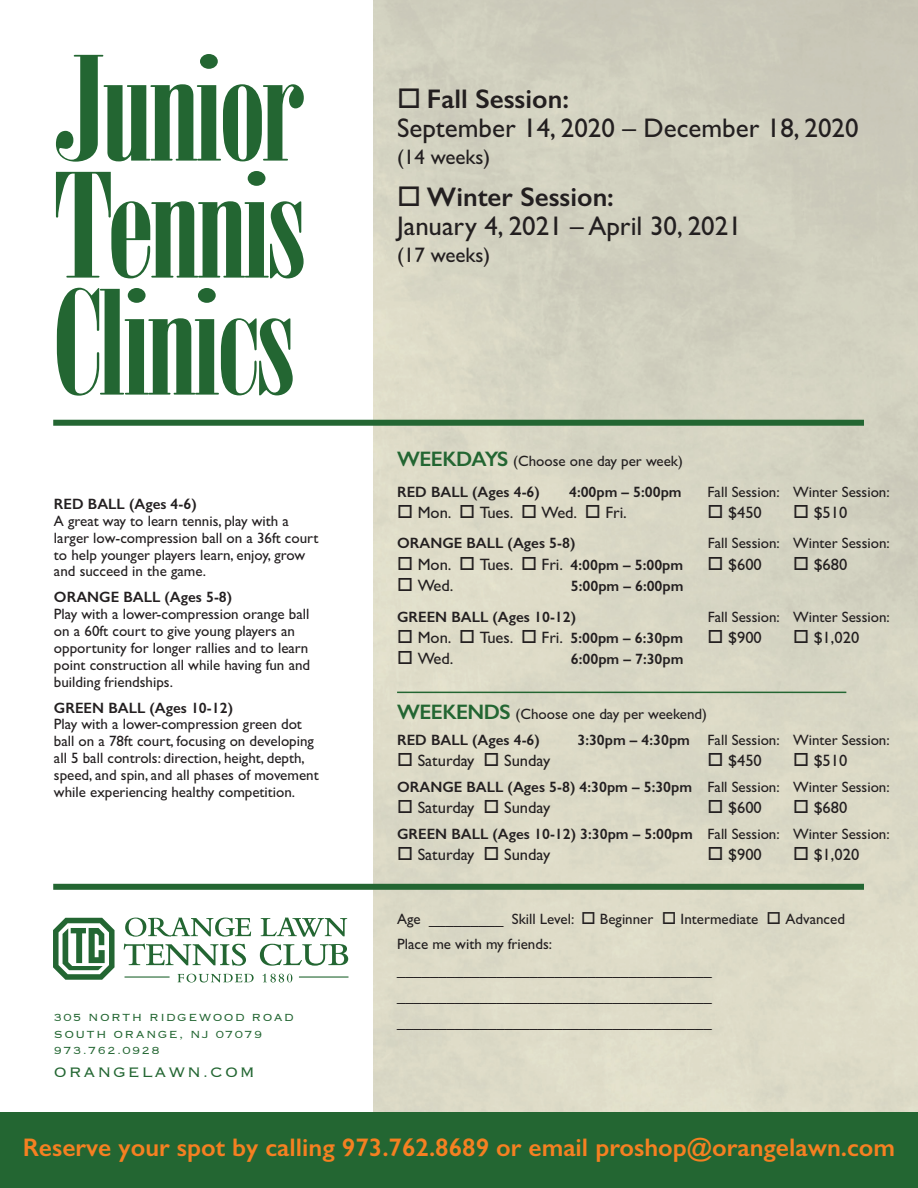
<style>
.page{position:relative;width:918px;height:1188px;background:#fff}
.page>*{position:absolute;margin:0;border:0;box-sizing:border-box;transform-origin:0 0}
.t1{font:144px/117px "Onyx";letter-spacing:-.025em;color:#236632;text-align:justify;scale:1.2 1}
.t2{font:27px/28.8px "Gill Sans";color:#231f20}
.t3{font:600 25.5px "Gill Sans";color:#f58021}
.t4{font:21px "Gill Sans";color:#231f20}
.t5{font:300 18px "Copperplate";letter-spacing:.1em;color:#236632}
.t6{font:16.5px "Gill Sans";color:#231f20}
.t7{font:15px/16.8px "Gill Sans";color:#231f20}
.t8{font:600 15px/30.3px "Gill Sans";color:#231f20}
.t9{font:300 13.5px/16.5px "Copperplate";letter-spacing:.1em;color:#236632}
.s1{font-weight:600}
.s2{font-weight:600;font-size:21px;color:#236632}
.s3{font-weight:600;font-size:15px}
.s4{font-weight:400}
</style>
<div class="page">
<img style="left:373px;top:0;width:545px;height:1113px">
<svg style="left:125px;top:918px;width:126px;height:19px"></svg>
<svg style="left:261px;top:918px;width:86px;height:19px"></svg>
<svg style="left:124px;top:944px;width:122px;height:22px"></svg>
<svg style="left:260px;top:944px;width:88px;height:22px"></svg>
<svg style="left:54px;top:918px;width:61px;height:62px"></svg>
<svg style="left:178px;top:974px;width:76px;height:8px"></svg>
<svg style="left:263px;top:974px;width:29px;height:8px"></svg>
<hr style="left:124px;top:976px;width:46px;height:2px;background:#236632">
<hr style="left:299px;top:976px;width:50px;height:2px;background:#236632">
<div style="left:0;top:1113px;width:918px;height:75px;background:#236632"></div>
<div style="left:53px;top:884px;width:811px;height:6px;background:#236632"></div>
<div style="left:53px;top:420px;width:811px;height:6px;background:#236632"></div>
<hr style="left:397px;top:692px;width:449px;height:1px;background:#236632">
<h1 class="t1" style="left:54px;top:52px;width:212px">Junior Tennis Clinics</h1>
<p class="t8" style="left:54px;top:490px;width:144px">RED BALL (Ages 4-6)</p>
<p class="t7" style="left:54px;top:514px;width:266px">A great way to learn tennis, play with a larger low-compression ball on a 36ft court to help younger players learn, enjoy, grow and succeed in the game.</p>
<p class="t8" style="left:54px;top:584px;width:180px">ORANGE BALL (Ages 5-8)</p>
<p class="t7" style="left:54px;top:607px;width:258px">Play with a lower-compression orange ball on a 60ft court to give young players an opportunity for longer rallies and to learn point construction all while having fun and building friendships.</p>
<p class="t8" style="left:54px;top:694px;width:181px">GREEN BALL (Ages 10-12)</p>
<p class="t7" style="left:54px;top:718px;width:266px">Play with a lower-compression green dot ball on a 78ft court, focusing on developing all 5 ball controls: direction, height, depth, speed, and spin, and all phases of movement while experiencing healthy competition.</p>
<p class="t9" style="left:54px;top:1008px;width:241px">305 NORTH RIDGEWOOD ROAD<br>SOUTH ORANGE, NJ 07079<br>973.762.0928</p>
<p class="t5" style="left:54px;top:1060px;width:202px">ORANGELAWN.COM</p>
<h2 class="t2" style="left:397px;top:87px;width:463px">□ <span class="s1">Fall Session:<br></span>September 14, 2020 – December 18, 2020</h2>
<h3 class="t4" style="left:397px;top:149px;width:95px">(14 weeks)</h3>
<h2 class="t2" style="left:397px;top:185px;width:346px">□ <span class="s1">Winter Session:<br></span>January 4, 2021 – April 30, 2021</h2>
<h3 class="t4" style="left:397px;top:247px;width:95px">(17 weeks)</h3>
<p class="t7" style="left:397px;top:448px;width:287px;line-height:30.3px"><span class="s2">WEEKDAYS</span> (Choose one day per week)<br><span class="s1">RED BALL (Ages 4-6)</span></p>
<p class="t8" style="left:569px;top:478px;width:114px">4:00pm – 5:00pm</p>
<p class="t7" style="left:708px;top:485px;width:184px">Fall Session: Winter Session:</p>
<p class="t6" style="left:397px;top:507px;width:231px">□ Mon. □ Tues. □ Wed. □ Fri.</p>
<p class="t6" style="left:708px;top:507px;width:56px">□ $450</p>
<p class="t6" style="left:793px;top:507px;width:56px">□ $510</p>
<p class="t8" style="left:397px;top:530px;width:180px">ORANGE BALL (Ages 5-8)</p>
<p class="t7" style="left:708px;top:537px;width:184px">Fall Session: Winter Session:</p>
<p class="t6" style="left:397px;top:559px;width:288px">□ Mon. □ Tues. □ Fri. <span class="s3">4:00pm – 5:00pm</span></p>
<p class="t6" style="left:708px;top:559px;width:56px">□ $600</p>
<p class="t6" style="left:793px;top:559px;width:56px">□ $680</p>
<p class="t6" style="left:397px;top:580px;width:58px">□ Wed.</p>
<p class="t8" style="left:397px;top:573px;width:288px;text-indent:174px">5:00pm – 6:00pm<br>GREEN BALL (Ages 10-12)</p>
<p class="t7" style="left:708px;top:610px;width:184px">Fall Session: Winter Session:</p>
<p class="t6" style="left:397px;top:632px;width:288px">□ Mon. □ Tues. □ Fri. <span class="s3">5:00pm – 6:30pm</span></p>
<p class="t6" style="left:708px;top:632px;width:56px">□ $900</p>
<p class="t6" style="left:793px;top:632px;width:68px">□ $1,020</p>
<p class="t6" style="left:397px;top:653px;width:58px">□ Wed.</p>
<p class="t8" style="left:571px;top:646px;width:114px">6:00pm – 7:30pm</p>
<p class="t7" style="left:397px;top:702px;width:311px;line-height:25.8px"><span class="s2">WEEKENDS</span> (Choose one day per weekend)<br><span class="s1">RED BALL (Ages 4-6)</span></p>
<p class="t7" style="left:577px;top:733px;width:314px"><span class="s1">3:30pm – 4:30pm</span> Fall Session: Winter Session:</p>
<p class="t6" style="left:397px;top:755px;width:155px">□ Saturday □ Sunday</p>
<p class="t6" style="left:708px;top:755px;width:56px">□ $450</p>
<p class="t6" style="left:793px;top:755px;width:56px">□ $510</p>
<p class="t8" style="left:397px;top:773px;width:494px">ORANGE BALL (Ages 5-8) 4:30pm – 5:30pm <span class="s4">Fall Session: Winter Session:</span></p>
<p class="t6" style="left:397px;top:802px;width:155px">□ Saturday □ Sunday</p>
<p class="t6" style="left:708px;top:802px;width:56px">□ $600</p>
<p class="t6" style="left:793px;top:802px;width:56px">□ $680</p>
<p class="t8" style="left:397px;top:820px;width:494px">GREEN BALL (Ages 10-12) 3:30pm – 5:00pm <span class="s4">Fall Session: Winter Session:</span></p>
<p class="t6" style="left:397px;top:849px;width:155px">□ Saturday □ Sunday</p>
<p class="t6" style="left:708px;top:849px;width:56px">□ $900</p>
<p class="t6" style="left:793px;top:849px;width:68px">□ $1,020</p>
<p class="t7" style="left:397px;top:907px;width:449px;line-height:25.8px">Age _________ Skill Level: □ Beginner □ Intermediate □ Advanced Place me with my friends: ______________________________________ ______________________________________ ______________________________________</p>
<h3 class="t3" style="left:23px;top:1139px;width:874px">Reserve your spot by calling 973.762.8689 or email proshop@orangelawn.com</h3>
</div>
